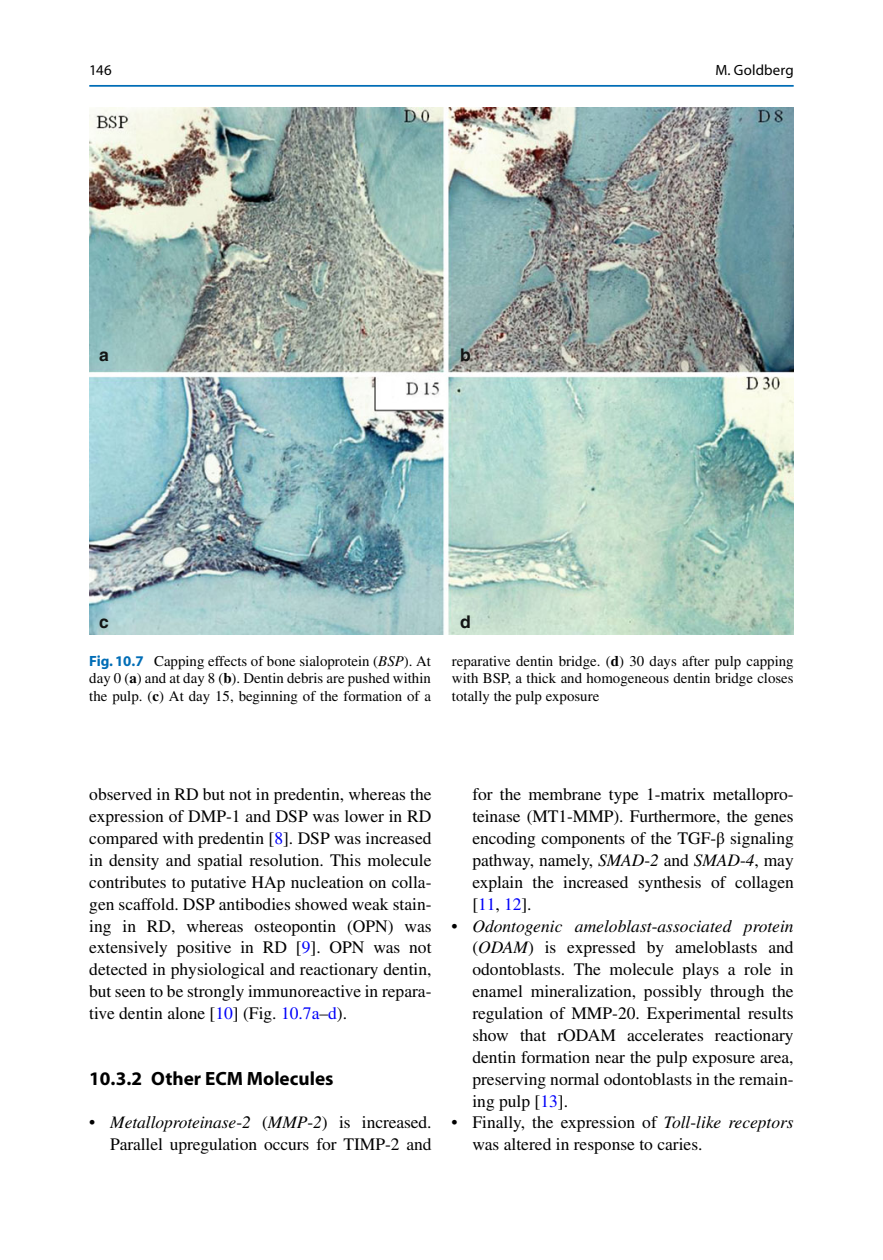
<style>
.page{position:relative;width:883px;height:1260px;background:#fff}
.page>*{position:absolute;margin:0;border:0;box-sizing:border-box;transform-origin:0 0}
.t1{font:700 19.25px "Myriad";color:#000}
.t2{font:17.5px/21.9px "Times";color:#000;text-align:justify}
.t3{font:700 17.5px "Helvetica";color:#131413}
.t4{font:14.88px/17.5px "Times";color:#000;text-align:justify}
.t5{font:14.88px "Myriad";letter-spacing:.01em;color:#000}
.s1{font-family:"Myriad";font-weight:700;color:#006db6}
.s2{font-style:italic}
.s3{font-weight:700}
.s4{color:#0000fa}
.s5{font-family:"STIX General"}
</style>
<div class="page">
<img style="left:89px;top:107px;width:705px;height:527px">
<hr style="left:89px;top:85px;width:705px;height:2px;background:#006db6">
<p class="t5" style="left:89px;top:64px;width:24px">146</p>
<p class="t3" style="left:99px;top:344px;width:11px">a</p>
<p class="t3" style="left:460px;top:344px;width:12px">b</p>
<p class="t3" style="left:99px;top:612px;width:11px">c</p>
<p class="t3" style="left:460px;top:612px;width:12px">d</p>
<p class="t5" style="left:715px;top:64px;width:80px">M. Goldberg</p>
<p class="t4" style="left:89px;top:653px;width:343px"><span class="s1">Fig. 10.7</span> Capping effects of bone sialoprotein ( <span class="s2">BSP</span> ). At day 0 ( <span class="s3">a</span> ) and at day 8 ( <span class="s3">b</span> ). Dentin debris are pushed within the pulp. ( <span class="s3">c</span> ) At day 15, beginning of the formation of a</p>
<p class="t4" style="left:452px;top:653px;width:343px">reparative dentin bridge. ( <span class="s3">d</span> ) 30 days after pulp capping with BSP, a thick and homogeneous dentin bridge closes totally the pulp exposure</p>
<p class="t2" style="left:89px;top:785px;width:344px">observed in RD but not in predentin, whereas the expression of DMP-1 and DSP was lower in RD compared with predentin [ <span class="s4">8</span> ]. DSP was increased in density and spatial resolution. This molecule contributes to putative HAp nucleation on colla&shy;gen scaffold. DSP antibodies showed weak stain&shy;ing in RD, whereas osteopontin (OPN) was extensively positive in RD [ <span class="s4">9</span> ]. OPN was not detected in physiological and reactionary dentin, but seen to be strongly immunoreactive in repara&shy;tive dentin alone [ <span class="s4">10</span> ] (Fig. <span class="s4">10.7a</span> – <span class="s4">d</span> ).</p>
<p class="t1" style="left:89px;top:1071px;width:246px">10.3.2 Other ECM Molecules</p>
<p class="t2" style="left:89px;top:1113px;width:344px;text-align:right">• <span class="s2">Metalloproteinase</span> - <span class="s2">2</span> ( <span class="s2">MMP</span> - <span class="s2">2</span> ) is increased.<br>Parallel upregulation occurs for TIMP-2 and</p>
<p class="t2" style="left:472px;top:785px;width:323px">for the membrane type 1-matrix metallopro&shy;teinase (MT1-MMP). Furthermore, the genes encoding components of the TGF-<span class="s5">β</span> signaling pathway, namely, <span class="s2">SMAD</span> - <span class="s2">2</span> and <span class="s2">SMAD</span> - <span class="s2">4</span> , may explain the increased synthesis of collagen [ <span class="s4">11</span> , <span class="s4">12</span> ].</p>
<p class="t2" style="left:472px;top:916px;width:323px;text-indent:-21px">• <span class="s2">Odontogenic ameloblast</span> - <span class="s2">associated protein </span>( <span class="s2">ODAM</span> ) is expressed by ameloblasts and odontoblasts. The molecule plays a role in enamel mineralization, possibly through the regulation of MMP-20. Experimental results show that rODAM accelerates reactionary dentin formation near the pulp exposure area, preserving normal odontoblasts in the remain&shy;ing pulp [ <span class="s4">13</span> ].</p>
<p class="t2" style="left:472px;top:1113px;width:323px;text-indent:-21px">• Finally, the expression of <span class="s2">Toll</span> - <span class="s2">like receptors </span>was altered in response to caries.</p>
</div>
